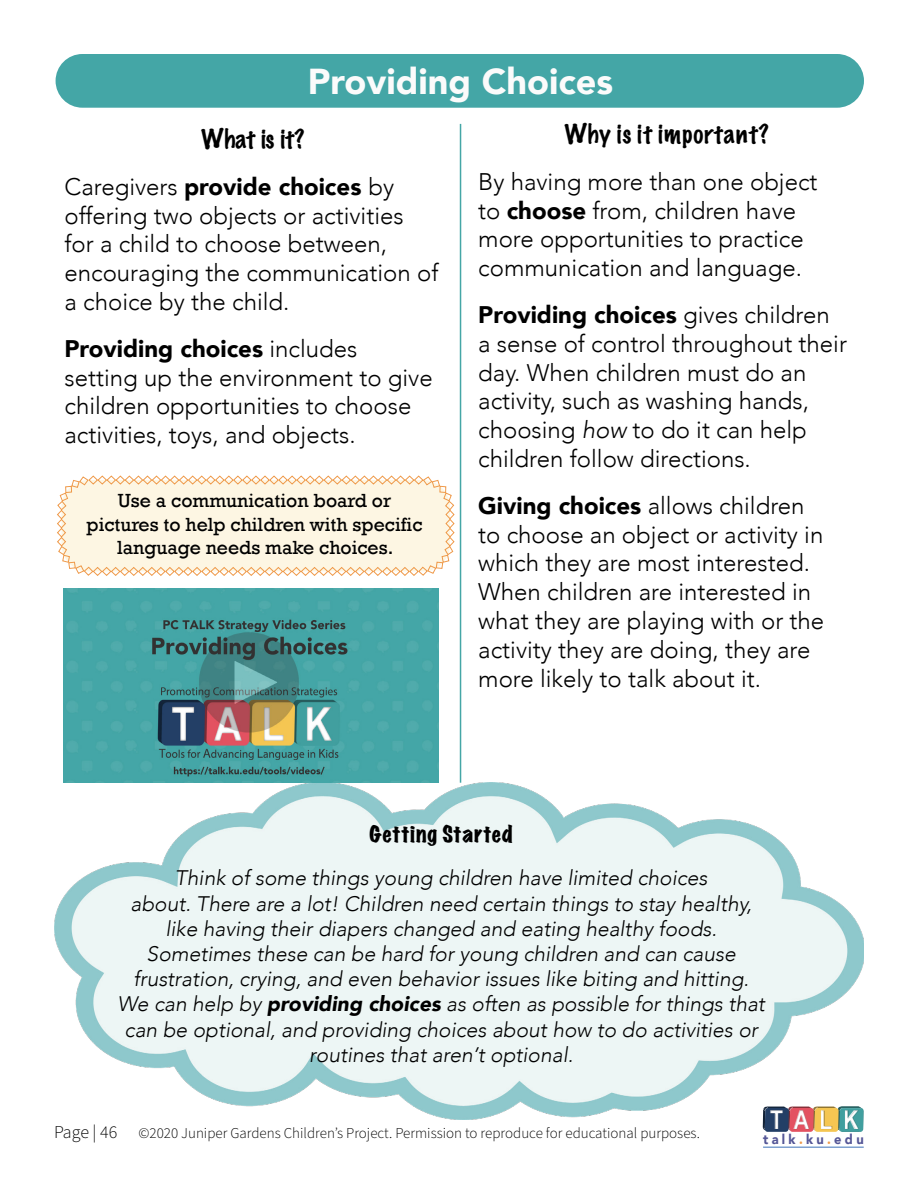
<style>
.page{position:relative;width:918px;height:1188px;background:#fff}
.page>*{position:absolute;margin:0;border:0;box-sizing:border-box;transform-origin:0 0}
.TOC_Headers_To_Pull_In{font:900 36px "Avenir";color:#fbfbfb}
.t1{font:700 25.95px "Arial Narrow";color:#fff}
.t2{font:300 24px/28.8px "Avenir";color:#000}
.t3{font:100 24px "Marker Felt";letter-spacing:.035em;color:#000}
.t4{font:italic 300 21px/25.2px "Avenir";color:#000;text-align:center}
.t5{font:expanded 21px "Marker Felt";letter-spacing:.035em;color:#000}
.t6{font:19.5px/23.4px "Rockwell";color:#000;text-align:center}
.t7{font:300 15px "Source Sans Pro";color:#000}
.t8{font:900 13.65px "Avenir";letter-spacing:.255em;color:#555797;scale:.94 1}
.s1{font-weight:900}
.s2{font-style:italic}
.s3{font-size:18px}
.s4{color:#ef9a4a}
</style>
<div class="page">
<svg style="left:763px;top:1120px;width:101px;height:12px"></svg>
<hr style="left:763px;top:1147px;width:101px;height:1px;background:#4e82c3">
<svg style="left:57px;top:475px;width:398px;height:101px;background:#fcf1dc"></svg>
<div style="left:56px;top:54px;width:808px;height:54px;background:#44a6a6;border-radius:27px"></div>
<hr style="left:460px;top:124px;width:1px;height:659px;background:#44a6a6">
<img style="left:54px;top:783px;width:810px;height:337px">
<img style="left:63px;top:588px;width:375px;height:195px">
<p class="TOC_Headers_To_Pull_In" style="left:308px;top:50px;width:307px">Providing Choices</p>
<p class="t3" style="left:201px;top:120px;width:105px">What is it?</p>
<p class="t2" style="left:64px;top:172px;width:376px">Caregivers <span class="s1">provide choices</span> by offering two objects or activities for a child to choose between, encouraging the communication of a choice by the child.</p>
<p class="t2" style="left:64px;top:334px;width:370px"><span class="s1">Providing choices</span> includes setting up the environment to give children opportunities to choose activities, toys, and objects.</p>
<p class="t6" style="left:87px;top:489px;width:337px">Use a communication board or pictures to help children with specific language needs make choices.</p>
<p class="t3" style="left:565px;top:115px;width:206px">Why is it important?</p>
<p class="t2" style="left:478px;top:167px;width:341px">By having more than one object to <span class="s1">choose</span> from, children have more opportunities to practice communication and language.</p>
<p class="t2" style="left:478px;top:300px;width:370px"><span class="s1">Providing choices</span> gives children a sense of control throughout their day. When children must do an activity, such as washing hands, choosing <span class="s2">how</span> to do it can help children follow directions.</p>
<p class="t2" style="left:478px;top:491px;width:348px"><span class="s1">Giving choices</span> allows children to choose an object or activity in which they are most interested.<br>When children are interested in what they are playing with or the activity they are doing, they are more likely to talk about it.</p>
<p class="t5" style="left:370px;top:818px;width:145px">Getting Started</p>
<p class="t4" style="left:118px;top:866px;width:649px">Think of some things young children have limited choices<br>about. There are a lot! Children need certain things to stay healthy, like having their diapers changed and eating healthy foods.<br>Sometimes these can be hard for young children and can cause frustration, crying, and even behavior issues like biting and hitting.<br>We can help by <span class="s1">providing choices</span> as often as possible for things that can be optional, and providing choices about how to do activities or routines that aren’t optional.</p>
<p class="t7" style="left:54px;top:1123px;width:647px"><span class="s3">Page | 46</span> ©2020 Juniper Gardens Children’s Project. Permission to reproduce for educational purposes.</p>
<p class="t1" style="left:770px;top:1100px;width:90px">TALK</p>
<p class="t8" style="left:763px;top:1128px;width:108px">talk<span class="s4">.</span>ku<span class="s4">.</span>edu</p>
</div>
